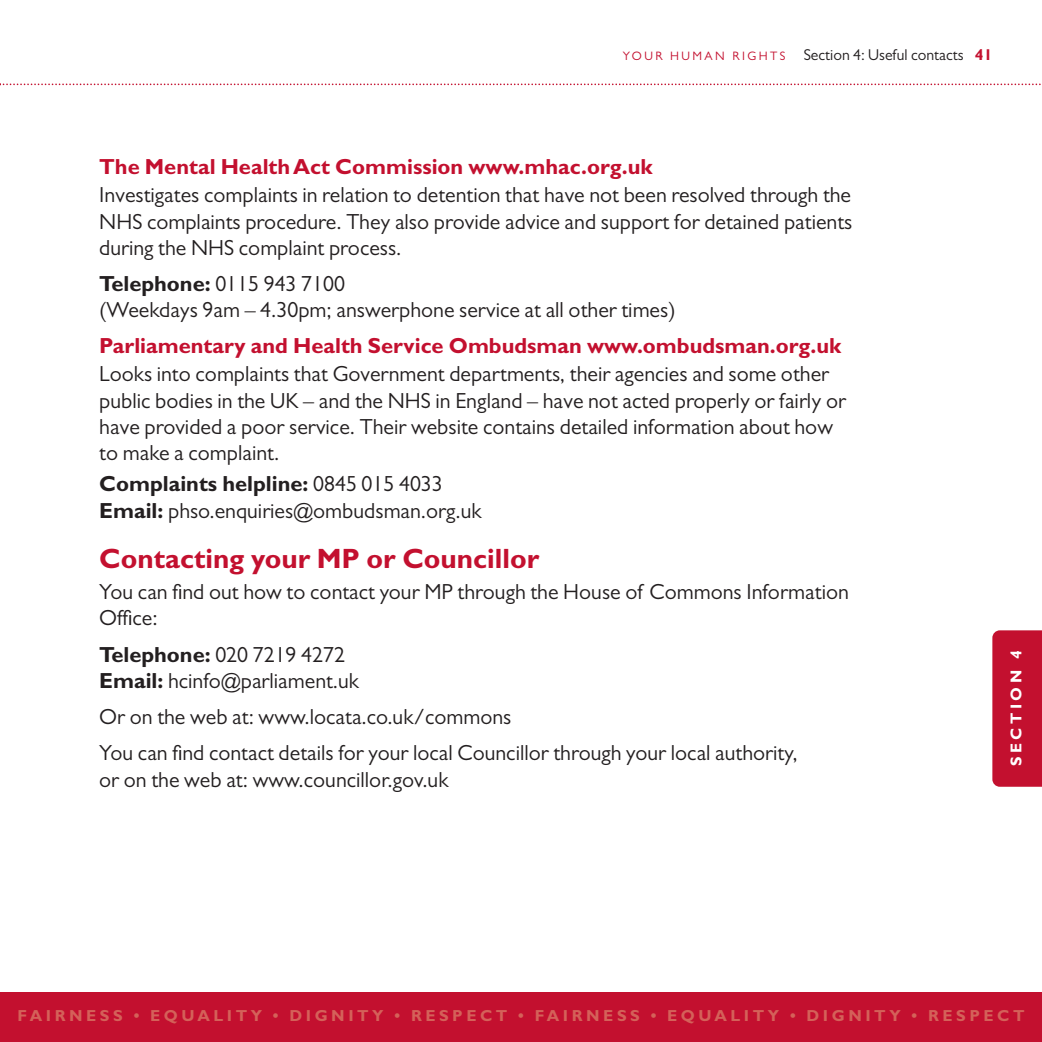
<style>
.page{position:relative;width:1042px;height:1042px;background:#fff}
.page>*{position:absolute;margin:0;border:0;box-sizing:border-box;transform-origin:0 0}
.t1{font:700 28px "Gill Sans";color:#c3102f}
.t2{font:21.88px/26.2px "Gill Sans";color:#231f20}
.t3{font:700 21.88px "Gill Sans";color:#c3102f}
.t4{font:700 15.92px "Gill Sans";letter-spacing:.22em;color:#d46159}
.t5{font:15.75px "Gill Sans";color:#231f20}
.t6{font:700 15.75px "Gill Sans";letter-spacing:.22em;color:#fff}
.s1{font-size:12.25px;color:#c3102f}
.s2{font-weight:700;color:#c3102f}
.s3{font-weight:700}
</style>
<div class="page">
<svg style="left:0;top:83px;width:1041px;height:2px"></svg>
<div style="left:0;top:992px;width:1042px;height:50px;background:#c3102f"></div>
<div style="left:992px;top:630px;width:50px;height:157px;background:#c3102f"></div>
<p class="t5" style="left:623px;top:50px;width:371px"><span class="s1">YO U R H U M A N R I G H T S</span> Section 4: Useful contacts <span class="s2">41</span></p>
<p class="t3" style="left:99px;top:158px;width:555px">The Mental Health Act Commission www.mhac.org.uk</p>
<p class="t2" style="left:99px;top:184px;width:755px;text-align:justify">Investigates complaints in relation to detention that have not been resolved through the NHS complaints procedure. They also provide advice and support for detained patients during the NHS complaint process.</p>
<p class="t2" style="left:99px;top:273px;width:578px"><span class="s3">Telephone:</span> 0115 943 7100<br>(Weekdays 9am – 4.30pm; answerphone service at all other times)</p>
<p class="t3" style="left:99px;top:337px;width:743px">Parliamentary and Health Service Ombudsman www.ombudsman.org.uk</p>
<p class="t2" style="left:99px;top:363px;width:748px">Looks into complaints that Government departments, their agencies and some other public bodies in the UK – and the NHS in England – have not acted properly or fairly or have provided a poor service. Their website contains detailed information about how to make a complaint.</p>
<p class="t2" style="left:99px;top:473px;width:384px"><span class="s3">Complaints helpline:</span> 0845 015 4033<br><span class="s3">Email:</span> phso.enquiries@ombudsman.org.uk</p>
<p class="t1" style="left:99px;top:548px;width:441px">Contacting your MP or Councillor</p>
<p class="t2" style="left:99px;top:581px;width:751px">You can find out how to contact your MP through the House of Commons Information<br>Office:</p>
<p class="t2" style="left:99px;top:643px;width:261px"><span class="s3">Telephone:</span> 020 7219 4272<br><span class="s3">Email:</span> hcinfo@parliament.uk</p>
<p class="t2" style="left:99px;top:701px;width:700px;line-height:36.2px">Or on the web at: www.locata.co.uk/commons<br>You can find contact details for your local Councillor through your local authority,</p>
<p class="t2" style="left:99px;top:768px;width:351px">or on the web at: www.councillor.gov.uk</p>
<p class="t6" style="left:1010px;top:766px;width:117px;rotate:-90deg">SECTION 4</p>
<p class="t4" style="left:18px;top:1009px;width:1008px">FAIRNESS • EQUALITY • DIGNITY • RESPECT • FAIRNESS • EQUALITY • DIGNITY • RESPECT</p>
</div>
